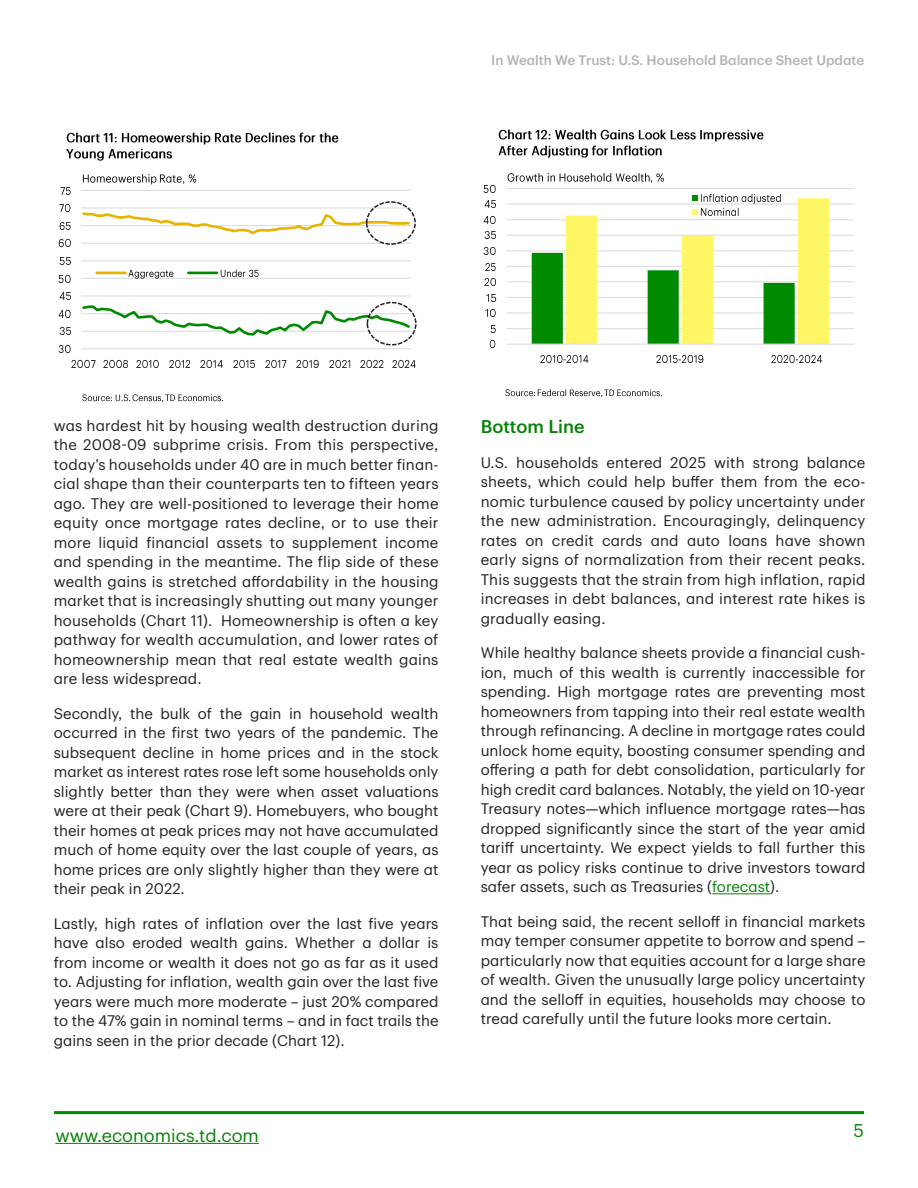
<style>
.page{position:relative;width:918px;height:1188px;background:#fff}
.page>*{position:absolute;margin:0;border:0;box-sizing:border-box;transform-origin:0 0}
.t1{font:18px "TD Graphik";color:#038203}
.Subtitle{font:500 18px "TD Graphik";color:#038203}
.Paragraph{font:15px/19.5px "TD Graphik";color:#231f20;text-align:justify}
.t2{font:500 13.5px "TD Graphik";color:#b2b2b2}
.s1{color:#038203}
</style>
<div class="page">
<hr style="left:55px;top:1143px;width:204px;height:1px;background:#038203">
<hr style="left:54px;top:1111px;width:810px;height:3px;background:#008a00">
<hr style="left:712px;top:893px;width:58px;height:1px;background:#038203">
<hr style="left:81px;top:348px;width:330px;height:1px;background:#dcdddf">
<hr style="left:81px;top:295px;width:330px;height:2px;background:#dcdddf">
<hr style="left:81px;top:278px;width:330px;height:1px;background:#dcdddf">
<hr style="left:81px;top:260px;width:330px;height:1px;background:#dcdddf">
<hr style="left:81px;top:243px;width:330px;height:1px;background:#dcdddf">
<hr style="left:81px;top:207px;width:330px;height:2px;background:#dcdddf">
<hr style="left:81px;top:190px;width:330px;height:1px;background:#dcdddf">
<svg style="left:81px;top:211px;width:330px;height:25px"></svg>
<svg style="left:81px;top:304px;width:331px;height:33px"></svg>
<img style="left:59px;top:344px;width:12px;height:9px">
<img style="left:60px;top:326px;width:11px;height:9px">
<img style="left:59px;top:309px;width:12px;height:9px">
<img style="left:59px;top:292px;width:12px;height:8px">
<img style="left:59px;top:274px;width:12px;height:9px">
<img style="left:60px;top:257px;width:11px;height:8px">
<img style="left:59px;top:238px;width:12px;height:9px">
<img style="left:59px;top:221px;width:12px;height:9px">
<img style="left:59px;top:203px;width:12px;height:9px">
<img style="left:60px;top:187px;width:11px;height:8px">
<img style="left:72px;top:359px;width:24px;height:9px">
<img style="left:103px;top:359px;width:25px;height:9px">
<img style="left:136px;top:359px;width:23px;height:9px">
<img style="left:169px;top:359px;width:21px;height:9px">
<img style="left:201px;top:359px;width:22px;height:9px">
<img style="left:233px;top:360px;width:22px;height:8px">
<img style="left:265px;top:359px;width:22px;height:9px">
<img style="left:297px;top:359px;width:22px;height:9px">
<img style="left:329px;top:359px;width:22px;height:9px">
<img style="left:361px;top:359px;width:23px;height:9px">
<img style="left:392px;top:359px;width:24px;height:9px">
<img style="left:66px;top:132px;width:273px;height:13px">
<img style="left:66px;top:148px;width:106px;height:13px">
<hr style="left:97px;top:272px;width:29px;height:2px;background:#e8b400">
<img style="left:129px;top:269px;width:45px;height:9px">
<hr style="left:188px;top:272px;width:29px;height:2px;background:#008a00">
<img style="left:220px;top:269px;width:39px;height:9px">
<img style="left:83px;top:394px;width:50px;height:8px">
<img style="left:133px;top:394px;width:33px;height:9px">
<img style="left:166px;top:394px;width:57px;height:8px">
<img style="left:82px;top:174px;width:78px;height:10px">
<img style="left:160px;top:174px;width:37px;height:10px">
<div style="left:367px;top:302px;width:50px;height:44px;border:2px dashed #231f20;border-radius:50%"></div>
<div style="left:366px;top:201px;width:50px;height:44px;border:2px dashed #231f20;border-radius:50%"></div>
<hr style="left:506px;top:328px;width:348px;height:1px;background:#dcdddf">
<hr style="left:506px;top:312px;width:348px;height:2px;background:#dcdddf">
<hr style="left:506px;top:297px;width:348px;height:1px;background:#dcdddf">
<hr style="left:506px;top:281px;width:348px;height:1px;background:#dcdddf">
<hr style="left:506px;top:266px;width:348px;height:1px;background:#dcdddf">
<hr style="left:506px;top:250px;width:348px;height:1px;background:#dcdddf">
<hr style="left:506px;top:235px;width:348px;height:1px;background:#dcdddf">
<hr style="left:506px;top:219px;width:348px;height:1px;background:#dcdddf">
<hr style="left:506px;top:203px;width:348px;height:2px;background:#dcdddf">
<hr style="left:506px;top:188px;width:348px;height:1px;background:#dcdddf">
<hr style="left:506px;top:344px;width:348px;height:1px;background:#dcdddf">
<svg style="left:490px;top:325px;width:6px;height:23px"></svg>
<img style="left:486px;top:308px;width:10px;height:9px">
<img style="left:487px;top:294px;width:10px;height:8px">
<img style="left:484px;top:277px;width:12px;height:9px">
<img style="left:485px;top:262px;width:11px;height:9px">
<img style="left:484px;top:246px;width:12px;height:9px">
<img style="left:485px;top:230px;width:11px;height:9px">
<img style="left:484px;top:215px;width:12px;height:9px">
<img style="left:485px;top:200px;width:11px;height:8px">
<img style="left:484px;top:184px;width:12px;height:9px">
<img style="left:541px;top:354px;width:48px;height:9px">
<img style="left:657px;top:354px;width:47px;height:9px">
<img style="left:771px;top:354px;width:51px;height:9px">
<img style="left:498px;top:129px;width:266px;height:13px">
<img style="left:498px;top:145px;width:164px;height:13px">
<img style="left:700px;top:194px;width:81px;height:1px">
<svg style="left:532px;top:195px;width:297px;height:149px"></svg>
<img style="left:700px;top:205px;width:45px;height:13px">
<img style="left:506px;top:389px;width:32px;height:8px">
<img style="left:538px;top:389px;width:67px;height:9px">
<img style="left:605px;top:389px;width:57px;height:8px">
<img style="left:508px;top:173px;width:142px;height:9px">
<img style="left:650px;top:173px;width:14px;height:10px">
<p class="t2" style="left:491px;top:50px;width:375px">In Wealth We Trust: U.S. Household Balance Sheet Update</p>
<p class="Paragraph" style="left:54px;top:414px;width:386px">was hardest hit by housing wealth destruction during the 2008-09 subprime crisis. From this perspective, today’s households under 40 are in much better finan&shy;cial shape than their counterparts ten to fifteen years ago. They are well-positioned to leverage their home equity once mortgage rates decline, or to use their more liquid financial assets to supplement income and spending in the meantime. The flip side of these wealth gains is stretched affordability in the housing market that is increasingly shutting out many younger households (Chart 11). Homeownership is often a key pathway for wealth accumulation, and lower rates of homeownership mean that real estate wealth gains are less widespread.</p>
<p class="Paragraph" style="left:54px;top:702px;width:386px">Secondly, the bulk of the gain in household wealth occurred in the first two years of the pandemic. The subsequent decline in home prices and in the stock market as interest rates rose left some households only slightly better than they were when asset valuations were at their peak (Chart 9). Homebuyers, who bought their homes at peak prices may not have accumulated much of home equity over the last couple of years, as home prices are only slightly higher than they were at their peak in 2022.</p>
<p class="Paragraph" style="left:54px;top:912px;width:386px">Lastly, high rates of inflation over the last five years have also eroded wealth gains. Whether a dollar is from income or wealth it does not go as far as it used to. Adjusting for inflation, wealth gain over the last five years were much more moderate – just 20% compared to the 47% gain in nominal terms – and in fact trails the gains seen in the prior decade (Chart 12).</p>
<p class="Subtitle" style="left:481px;top:413px;width:105px">Bottom Line</p>
<p class="Paragraph" style="left:481px;top:451px;width:386px">U.S. households entered 2025 with strong balance sheets, which could help buffer them from the eco&shy;nomic turbulence caused by policy uncertainty under the new administration. Encouragingly, delinquency rates on credit cards and auto loans have shown early signs of normalization from their recent peaks.<br>This suggests that the strain from high inflation, rapid increases in debt balances, and interest rate hikes is gradually easing.</p>
<p class="Paragraph" style="left:481px;top:642px;width:386px">While healthy balance sheets provide a financial cush&shy;ion, much of this wealth is currently inaccessible for spending. High mortgage rates are preventing most homeowners from tapping into their real estate wealth through refinancing. A decline in mortgage rates could unlock home equity, boosting consumer spending and offering a path for debt consolidation, particularly for high credit card balances. Notably, the yield on 10-year Treasury notes—which influence mortgage rates—has dropped significantly since the start of the year amid tariff uncertainty. We expect yields to fall further this year as policy risks continue to drive investors toward safer assets, such as Treasuries (<span class="s1">forecast</span>).</p>
<p class="Paragraph" style="left:481px;top:910px;width:386px">That being said, the recent selloff in financial markets may temper consumer appetite to borrow and spend – particularly now that equities account for a large share of wealth. Given the unusually large policy uncertainty and the selloff in equities, households may choose to tread carefully until the future looks more certain.</p>
<p class="t1" style="left:55px;top:1122px;width:205px">www.economics.td.com</p>
<p class="t1" style="left:853px;top:1117px;width:12px">5</p>
</div>
